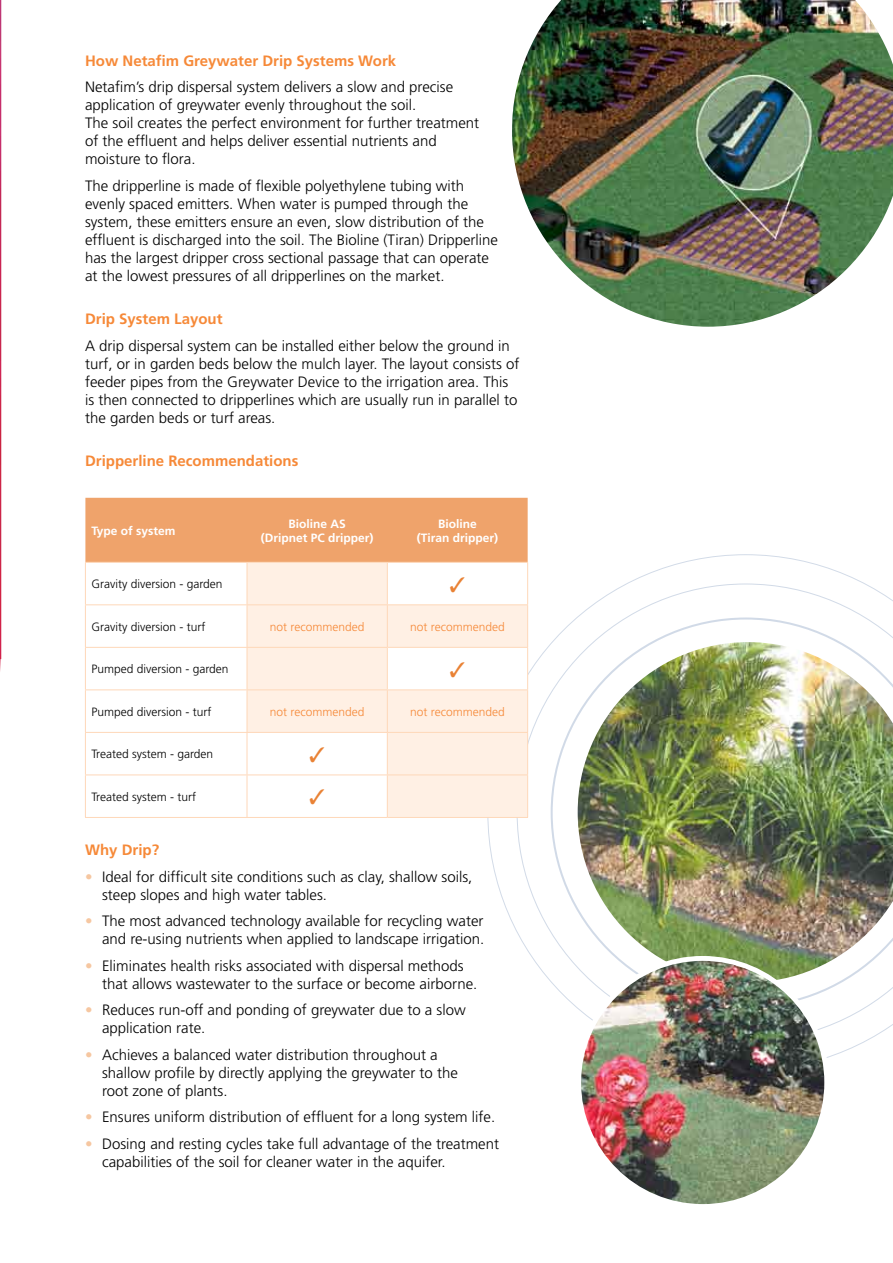
<style>
.page{position:relative;width:893px;height:1263px;background:#fff}
.page>*{position:absolute;margin:0;border:0;box-sizing:border-box;transform-origin:0 0}
.t1{font:300 15px/18px "Frutiger";color:#000}
.t2{font:700 15px "Frutiger";color:#f68938}
.t3{font:300 12px "Frutiger";color:#000}
.t4{font:700 12px/14.4px "Frutiger";color:#fff;text-align:center}
.t5{font:300 12px "Frutiger";color:#f68938}
.s1{color:#f6c7a1}
</style>
<div class="page">
<img style="left:0;top:0;width:1px;height:671px">
<svg style="left:517px;top:583px;width:376px;height:459px"></svg>
<img style="left:572px;top:637px;width:321px;height:351px">
<img style="left:579px;top:958px;width:248px;height:248px;border-radius:50%">
<img style="left:512px;top:0;width:381px;height:327px">
<div style="left:85px;top:498px;width:443px;height:64px;background:#efa36b"></div>
<svg style="left:248px;top:563px;width:279px;height:254px;fill:#fff0e4"></svg>
<div style="left:387px;top:647px;width:141px;height:43px;background:#fff"></div>
<hr style="left:85px;top:562px;width:162px;height:1px;background:#fed8b9">
<hr style="left:85px;top:563px;width:1px;height:41px;background:#fed8b9">
<hr style="left:247px;top:562px;width:140px;height:1px;background:#fed8b9">
<hr style="left:247px;top:563px;width:1px;height:41px;background:#fed8b9">
<hr style="left:387px;top:562px;width:141px;height:1px;background:#fed8b9">
<hr style="left:387px;top:563px;width:1px;height:41px;background:#fed8b9">
<hr style="left:527px;top:563px;width:1px;height:41px;background:#fed8b9">
<hr style="left:85px;top:604px;width:162px;height:1px;background:#fed8b9">
<hr style="left:85px;top:605px;width:1px;height:42px;background:#fed8b9">
<hr style="left:247px;top:604px;width:140px;height:1px;background:#fed8b9">
<hr style="left:247px;top:605px;width:1px;height:42px;background:#fed8b9">
<hr style="left:387px;top:604px;width:141px;height:1px;background:#fed8b9">
<hr style="left:387px;top:605px;width:1px;height:42px;background:#fed8b9">
<hr style="left:527px;top:605px;width:1px;height:42px;background:#fed8b9">
<hr style="left:85px;top:647px;width:162px;height:1px;background:#fed8b9">
<hr style="left:85px;top:648px;width:1px;height:41px;background:#fed8b9">
<hr style="left:247px;top:647px;width:140px;height:1px;background:#fed8b9">
<hr style="left:247px;top:648px;width:1px;height:41px;background:#fed8b9">
<hr style="left:387px;top:647px;width:141px;height:1px;background:#fed8b9">
<hr style="left:387px;top:648px;width:1px;height:41px;background:#fed8b9">
<hr style="left:527px;top:648px;width:1px;height:41px;background:#fed8b9">
<hr style="left:85px;top:689px;width:162px;height:1px;background:#fed8b9">
<hr style="left:85px;top:690px;width:1px;height:42px;background:#fed8b9">
<hr style="left:247px;top:689px;width:140px;height:1px;background:#fed8b9">
<hr style="left:247px;top:690px;width:1px;height:42px;background:#fed8b9">
<hr style="left:387px;top:689px;width:141px;height:1px;background:#fed8b9">
<hr style="left:387px;top:690px;width:1px;height:42px;background:#fed8b9">
<hr style="left:527px;top:690px;width:1px;height:42px;background:#fed8b9">
<hr style="left:85px;top:732px;width:162px;height:1px;background:#fed8b9">
<hr style="left:85px;top:733px;width:1px;height:41px;background:#fed8b9">
<hr style="left:247px;top:732px;width:140px;height:1px;background:#fed8b9">
<hr style="left:247px;top:733px;width:1px;height:41px;background:#fed8b9">
<hr style="left:387px;top:732px;width:141px;height:1px;background:#fed8b9">
<hr style="left:387px;top:733px;width:1px;height:41px;background:#fed8b9">
<hr style="left:527px;top:733px;width:1px;height:41px;background:#fed8b9">
<hr style="left:85px;top:774px;width:162px;height:1px;background:#fed8b9">
<hr style="left:85px;top:775px;width:1px;height:42px;background:#fed8b9">
<hr style="left:247px;top:774px;width:140px;height:1px;background:#fed8b9">
<hr style="left:247px;top:775px;width:1px;height:42px;background:#fed8b9">
<hr style="left:387px;top:774px;width:141px;height:1px;background:#fed8b9">
<hr style="left:387px;top:775px;width:1px;height:42px;background:#fed8b9">
<hr style="left:527px;top:775px;width:1px;height:42px;background:#fed8b9">
<hr style="left:85px;top:817px;width:162px;height:1px;background:#fed8b9">
<hr style="left:247px;top:817px;width:140px;height:1px;background:#fed8b9">
<hr style="left:387px;top:817px;width:141px;height:1px;background:#fed8b9">
<svg style="left:450px;top:576px;width:15px;height:16px"></svg>
<svg style="left:310px;top:747px;width:14px;height:15px"></svg>
<svg style="left:310px;top:789px;width:14px;height:15px"></svg>
<p class="t2" style="left:85px;top:52px;width:313px">How Netafim Greywater Drip Systems Work</p>
<p class="t1" style="left:85px;top:78px;width:396px">Netafim’s drip dispersal system delivers a slow and precise application of greywater evenly throughout the soil.<br>The soil creates the perfect environment for further treatment of the effluent and helps deliver essential nutrients and moisture to flora.</p>
<p class="t1" style="left:85px;top:176px;width:414px">The dripperline is made of flexible polyethylene tubing with evenly spaced emitters. When water is pumped through the system, these emitters ensure an even, slow distribution of the effluent is discharged into the soil. The Bioline (Tiran) Dripperline has the largest dripper cross sectional passage that can operate at the lowest pressures of all dripperlines on the market.</p>
<p class="t2" style="left:85px;top:310px;width:139px">Drip System Layout</p>
<p class="t1" style="left:85px;top:336px;width:436px">A drip dispersal system can be installed either below the ground in turf, or in garden beds below the mulch layer. The layout consists of feeder pipes from the Greywater Device to the irrigation area. This is then connected to dripperlines which are usually run in parallel to the garden beds or turf areas.</p>
<p class="t2" style="left:85px;top:452px;width:215px">Dripperline Recommendations</p>
<p class="t4" style="left:91px;top:523px;width:86px">Type of system</p>
<p class="t4" style="left:261px;top:516px;width:114px">Bioline AS<br>(Dripnet PC dripper)</p>
<p class="t4" style="left:417px;top:516px;width:83px">Bioline<br>(Tiran dripper)</p>
<p class="t3" style="left:91px;top:577px;width:133px">Gravity diversion - garden</p>
<p class="t3" style="left:91px;top:620px;width:115px">Gravity diversion - turf</p>
<p class="t5" style="left:270px;top:620px;width:96px">not recommended</p>
<p class="t5" style="left:410px;top:620px;width:96px">not recommended</p>
<p class="t3" style="left:91px;top:662px;width:139px">Pumped diversion - garden</p>
<p class="t3" style="left:91px;top:705px;width:122px">Pumped diversion - turf</p>
<p class="t5" style="left:270px;top:705px;width:96px">not recommended</p>
<p class="t5" style="left:410px;top:705px;width:96px">not recommended</p>
<p class="t3" style="left:91px;top:747px;width:123px">Treated system - garden</p>
<p class="t3" style="left:91px;top:790px;width:106px">Treated system - turf</p>
<p class="t2" style="left:85px;top:841px;width:76px">Why Drip?</p>
<p class="t1" style="left:102px;top:868px;width:372px;text-indent:-17px"><span class="s1">•</span> Ideal for difficult site conditions such as clay, shallow soils, steep slopes and high water tables.</p>
<p class="t1" style="left:85px;top:912px;width:401px;text-align:right"><span class="s1">•</span> The most advanced technology available for recycling water and re-using nutrients when applied to landscape irrigation.</p>
<p class="t1" style="left:102px;top:957px;width:377px;text-indent:-17px"><span class="s1">•</span> Eliminates health risks associated with dispersal methods that allows wastewater to the surface or become airborne.</p>
<p class="t1" style="left:102px;top:1001px;width:365px;text-indent:-17px"><span class="s1">•</span> Reduces run-off and ponding of greywater due to a slow application rate.</p>
<p class="t1" style="left:102px;top:1046px;width:357px;text-indent:-17px"><span class="s1">•</span> Achieves a balanced water distribution throughout a shallow profile by directly applying the greywater to the root zone of plants.</p>
<p class="t1" style="left:85px;top:1108px;width:412px"><span class="s1">•</span> Ensures uniform distribution of effluent for a long system life.</p>
<p class="t1" style="left:102px;top:1135px;width:398px;text-indent:-17px"><span class="s1">•</span> Dosing and resting cycles take full advantage of the treatment capabilities of the soil for cleaner water in the aquifer.</p>
</div>
